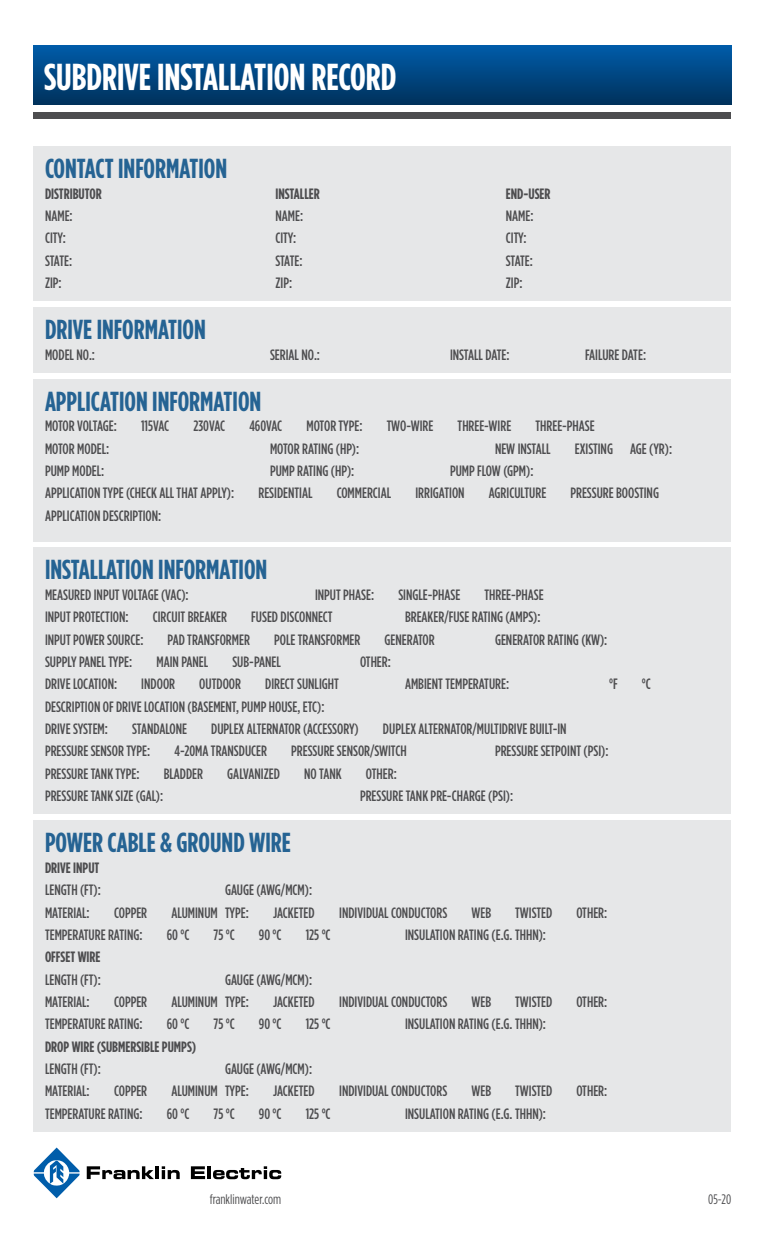
<style>
.page{position:relative;width:765px;height:1260px;background:#fff}
.page>*{position:absolute;margin:0;border:0;box-sizing:border-box;transform-origin:0 0}
.t1{font:700 37.5px "Gotham Condensed";color:#fff}
.t2{font:700 27.5px "Gotham Condensed";color:#256393}
.t3{font:500 15px/22.4px "Gotham Condensed";color:#4d4d4f}
.t4{font:700 15px "Gotham Condensed";color:#4d4d4f}
.t5{font:13.75px "Gotham Condensed";color:#4d4d4f}
</style>
<div class="page">
<img style="left:34px;top:45px;width:697px;height:59px">
<div style="left:34px;top:112px;width:697px;height:7px;background:#4d4d4f"></div>
<div style="left:34px;top:146px;width:697px;height:155px;background:#e6e7e8"></div>
<svg style="left:87px;top:1166px;width:93px;height:13px"></svg>
<svg style="left:191px;top:1166px;width:90px;height:13px"></svg>
<svg style="left:34px;top:1148px;width:46px;height:50px"></svg>
<div style="left:34px;top:307px;width:697px;height:66px;background:#e6e7e8"></div>
<div style="left:34px;top:379px;width:697px;height:162px;background:#e6e7e8"></div>
<div style="left:34px;top:548px;width:697px;height:266px;background:#e6e7e8"></div>
<div style="left:34px;top:821px;width:697px;height:311px;background:#e6e7e8"></div>
<h1 class="t1" style="left:44px;top:54px;width:354px">SUBDRIVE INSTALLATION RECORD</h1>
<h2 class="t2" style="left:45px;top:152px;width:184px">CONTACT INFORMATION</h2>
<p class="t4" style="left:45px;top:185px;width:58px">DISTRIBUTOR</p>
<p class="t3" style="left:45px;top:204px;width:29px">NAME:<br>CITY:<br>STATE:<br>ZIP:</p>
<p class="t4" style="left:275px;top:185px;width:46px">INSTALLER</p>
<p class="t3" style="left:275px;top:204px;width:29px">NAME:<br>CITY:<br>STATE:<br>ZIP:</p>
<p class="t4" style="left:506px;top:185px;width:46px">END-USER</p>
<p class="t3" style="left:506px;top:204px;width:29px">NAME:<br>CITY:<br>STATE:<br>ZIP:</p>
<h2 class="t2" style="left:45px;top:313px;width:162px">DRIVE INFORMATION</h2>
<p class="t3" style="left:45px;top:343px;width:52px">MODEL NO.:</p>
<p class="t3" style="left:270px;top:343px;width:52px">SERIAL NO.:</p>
<p class="t3" style="left:450px;top:343px;width:61px">INSTALL DATE:</p>
<p class="t3" style="left:585px;top:343px;width:63px">FAILURE DATE:</p>
<h2 class="t2" style="left:45px;top:385px;width:218px">APPLICATION INFORMATION</h2>
<p class="t3" style="left:45px;top:415px;width:73px">MOTOR VOLTAGE:</p>
<p class="t3" style="left:141px;top:415px;width:30px">115VAC</p>
<p class="t3" style="left:193px;top:415px;width:33px">230VAC</p>
<p class="t3" style="left:249px;top:415px;width:34px">460VAC</p>
<p class="t3" style="left:306px;top:415px;width:58px">MOTOR TYPE:</p>
<p class="t3" style="left:387px;top:415px;width:48px">TWO-WIRE</p>
<p class="t3" style="left:458px;top:415px;width:55px">THREE-WIRE</p>
<p class="t3" style="left:535px;top:415px;width:61px">THREE-PHASE</p>
<p class="t3" style="left:45px;top:437px;width:66px">MOTOR MODEL:</p>
<p class="t3" style="left:270px;top:437px;width:91px">MOTOR RATING (HP):</p>
<p class="t3" style="left:495px;top:437px;width:57px">NEW INSTALL</p>
<p class="t3" style="left:575px;top:437px;width:99px">EXISTING AGE (YR):</p>
<p class="t3" style="left:45px;top:460px;width:61px">PUMP MODEL:</p>
<p class="t3" style="left:270px;top:460px;width:86px">PUMP RATING (HP):</p>
<p class="t3" style="left:450px;top:460px;width:85px">PUMP FLOW (GPM):</p>
<p class="t3" style="left:45px;top:482px;width:191px">APPLICATION TYPE (CHECK ALL THAT APPLY):</p>
<p class="t3" style="left:258px;top:482px;width:56px">RESIDENTIAL</p>
<p class="t3" style="left:337px;top:482px;width:56px">COMMERCIAL</p>
<p class="t3" style="left:415px;top:482px;width:51px">IRRIGATION</p>
<p class="t3" style="left:489px;top:482px;width:59px">AGRICULTURE</p>
<p class="t3" style="left:570px;top:482px;width:90px">PRESSURE BOOSTING</p>
<p class="t3" style="left:45px;top:504px;width:118px">APPLICATION DESCRIPTION:</p>
<h2 class="t2" style="left:45px;top:554px;width:224px">INSTALLATION INFORMATION</h2>
<p class="t3" style="left:45px;top:583px;width:145px">MEASURED INPUT VOLTAGE (VAC):</p>
<p class="t3" style="left:315px;top:583px;width:61px">INPUT PHASE:</p>
<p class="t3" style="left:398px;top:583px;width:63px">SINGLE-PHASE</p>
<p class="t3" style="left:484px;top:583px;width:61px">THREE-PHASE</p>
<p class="t3" style="left:45px;top:606px;width:85px">INPUT PROTECTION:</p>
<p class="t3" style="left:153px;top:606px;width:76px">CIRCUIT BREAKER</p>
<p class="t3" style="left:251px;top:606px;width:83px">FUSED DISCONNECT</p>
<p class="t3" style="left:405px;top:606px;width:137px">BREAKER/FUSE RATING (AMPS):</p>
<p class="t3" style="left:45px;top:628px;width:100px">INPUT POWER SOURCE:</p>
<p class="t3" style="left:168px;top:628px;width:84px">PAD TRANSFORMER</p>
<p class="t3" style="left:274px;top:628px;width:88px">POLE TRANSFORMER</p>
<p class="t3" style="left:385px;top:628px;width:52px">GENERATOR</p>
<p class="t3" style="left:495px;top:628px;width:114px">GENERATOR RATING (KW):</p>
<p class="t3" style="left:45px;top:650px;width:89px">SUPPLY PANEL TYPE:</p>
<p class="t3" style="left:156px;top:650px;width:53px">MAIN PANEL</p>
<p class="t3" style="left:232px;top:650px;width:50px">SUB-PANEL</p>
<p class="t3" style="left:360px;top:650px;width:32px">OTHER:</p>
<p class="t3" style="left:45px;top:673px;width:74px">DRIVE LOCATION:</p>
<p class="t3" style="left:141px;top:673px;width:35px">INDOOR</p>
<p class="t3" style="left:199px;top:673px;width:43px">OUTDOOR</p>
<p class="t3" style="left:265px;top:673px;width:75px">DIRECT SUNLIGHT</p>
<p class="t3" style="left:405px;top:673px;width:106px">AMBIENT TEMPERATURE:</p>
<p class="t3" style="left:609px;top:673px;width:10px">°F</p>
<p class="t3" style="left:642px;top:673px;width:10px">°C</p>
<p class="t3" style="left:45px;top:695px;width:281px">DESCRIPTION OF DRIVE LOCATION (BASEMENT, PUMP HOUSE, ETC):<br>DRIVE SYSTEM:</p>
<p class="t3" style="left:132px;top:718px;width:56px">STANDALONE</p>
<p class="t3" style="left:211px;top:718px;width:149px">DUPLEX ALTERNATOR (ACCESSORY)</p>
<p class="t3" style="left:383px;top:718px;width:185px">DUPLEX ALTERNATOR/MULTIDRIVE BUILT-IN</p>
<p class="t3" style="left:45px;top:740px;width:107px">PRESSURE SENSOR TYPE:</p>
<p class="t3" style="left:174px;top:740px;width:94px">4-20MA TRANSDUCER</p>
<p class="t3" style="left:291px;top:740px;width:117px">PRESSURE SENSOR/SWITCH</p>
<p class="t3" style="left:495px;top:740px;width:115px">PRESSURE SETPOINT (PSI):</p>
<p class="t3" style="left:45px;top:762px;width:96px">PRESSURE TANK TYPE:</p>
<p class="t3" style="left:164px;top:762px;width:41px">BLADDER</p>
<p class="t3" style="left:227px;top:762px;width:54px">GALVANIZED</p>
<p class="t3" style="left:304px;top:762px;width:39px">NO TANK</p>
<p class="t3" style="left:366px;top:762px;width:32px">OTHER:</p>
<p class="t3" style="left:45px;top:785px;width:120px">PRESSURE TANK SIZE (GAL):</p>
<p class="t3" style="left:360px;top:785px;width:155px">PRESSURE TANK PRE-CHARGE (PSI):</p>
<h2 class="t2" style="left:45px;top:827px;width:247px">POWER CABLE &amp; GROUND WIRE</h2>
<p class="t4" style="left:45px;top:859px;width:56px">DRIVE INPUT</p>
<p class="t3" style="left:45px;top:879px;width:57px">LENGTH (FT):</p>
<p class="t3" style="left:225px;top:879px;width:89px">GAUGE (AWG/MCM):</p>
<p class="t3" style="left:45px;top:901px;width:46px">MATERIAL:</p>
<p class="t3" style="left:114px;top:901px;width:35px">COPPER</p>
<p class="t3" style="left:171px;top:901px;width:79px">ALUMINUM TYPE:</p>
<p class="t3" style="left:273px;top:901px;width:43px">JACKETED</p>
<p class="t3" style="left:339px;top:901px;width:110px">INDIVIDUAL CONDUCTORS</p>
<p class="t3" style="left:471px;top:901px;width:21px">WEB</p>
<p class="t3" style="left:515px;top:901px;width:38px">TWISTED</p>
<p class="t3" style="left:576px;top:901px;width:32px">OTHER:</p>
<p class="t3" style="left:45px;top:923px;width:99px">TEMPERATURE RATING:</p>
<p class="t3" style="left:167px;top:923px;width:24px">60 °C</p>
<p class="t3" style="left:214px;top:923px;width:23px">75 °C</p>
<p class="t3" style="left:259px;top:923px;width:24px">90 °C</p>
<p class="t3" style="left:306px;top:923px;width:26px">125 °C</p>
<p class="t3" style="left:405px;top:923px;width:143px">INSULATION RATING (E.G. THHN):</p>
<p class="t4" style="left:45px;top:948px;width:57px">OFFSET WIRE</p>
<p class="t3" style="left:45px;top:968px;width:57px">LENGTH (FT):</p>
<p class="t3" style="left:225px;top:968px;width:89px">GAUGE (AWG/MCM):</p>
<p class="t3" style="left:45px;top:990px;width:46px">MATERIAL:</p>
<p class="t3" style="left:114px;top:990px;width:35px">COPPER</p>
<p class="t3" style="left:171px;top:990px;width:79px">ALUMINUM TYPE:</p>
<p class="t3" style="left:273px;top:990px;width:43px">JACKETED</p>
<p class="t3" style="left:339px;top:990px;width:110px">INDIVIDUAL CONDUCTORS</p>
<p class="t3" style="left:471px;top:990px;width:21px">WEB</p>
<p class="t3" style="left:515px;top:990px;width:38px">TWISTED</p>
<p class="t3" style="left:576px;top:990px;width:32px">OTHER:</p>
<p class="t3" style="left:45px;top:1013px;width:99px">TEMPERATURE RATING:</p>
<p class="t3" style="left:167px;top:1013px;width:24px">60 °C</p>
<p class="t3" style="left:214px;top:1013px;width:23px">75 °C</p>
<p class="t3" style="left:259px;top:1013px;width:24px">90 °C</p>
<p class="t3" style="left:306px;top:1013px;width:26px">125 °C</p>
<p class="t3" style="left:405px;top:1013px;width:143px">INSULATION RATING (E.G. THHN):</p>
<p class="t4" style="left:45px;top:1038px;width:153px">DROP WIRE (SUBMERSIBLE PUMPS)</p>
<p class="t3" style="left:45px;top:1057px;width:57px">LENGTH (FT):</p>
<p class="t3" style="left:225px;top:1057px;width:89px">GAUGE (AWG/MCM):</p>
<p class="t3" style="left:45px;top:1080px;width:46px">MATERIAL:</p>
<p class="t3" style="left:114px;top:1080px;width:35px">COPPER</p>
<p class="t3" style="left:171px;top:1080px;width:79px">ALUMINUM TYPE:</p>
<p class="t3" style="left:273px;top:1080px;width:43px">JACKETED</p>
<p class="t3" style="left:339px;top:1080px;width:110px">INDIVIDUAL CONDUCTORS</p>
<p class="t3" style="left:471px;top:1080px;width:21px">WEB</p>
<p class="t3" style="left:515px;top:1080px;width:38px">TWISTED</p>
<p class="t3" style="left:576px;top:1080px;width:32px">OTHER:</p>
<p class="t3" style="left:45px;top:1102px;width:99px">TEMPERATURE RATING:</p>
<p class="t3" style="left:167px;top:1102px;width:24px">60 °C</p>
<p class="t3" style="left:214px;top:1102px;width:23px">75 °C</p>
<p class="t3" style="left:259px;top:1102px;width:24px">90 °C</p>
<p class="t3" style="left:306px;top:1102px;width:26px">125 °C</p>
<p class="t3" style="left:405px;top:1102px;width:143px">INSULATION RATING (E.G. THHN):</p>
<p class="t5" style="left:210px;top:1191px;width:73px">franklinwater.com</p>
<p class="t5" style="left:708px;top:1191px;width:25px">05-20</p>
</div>
